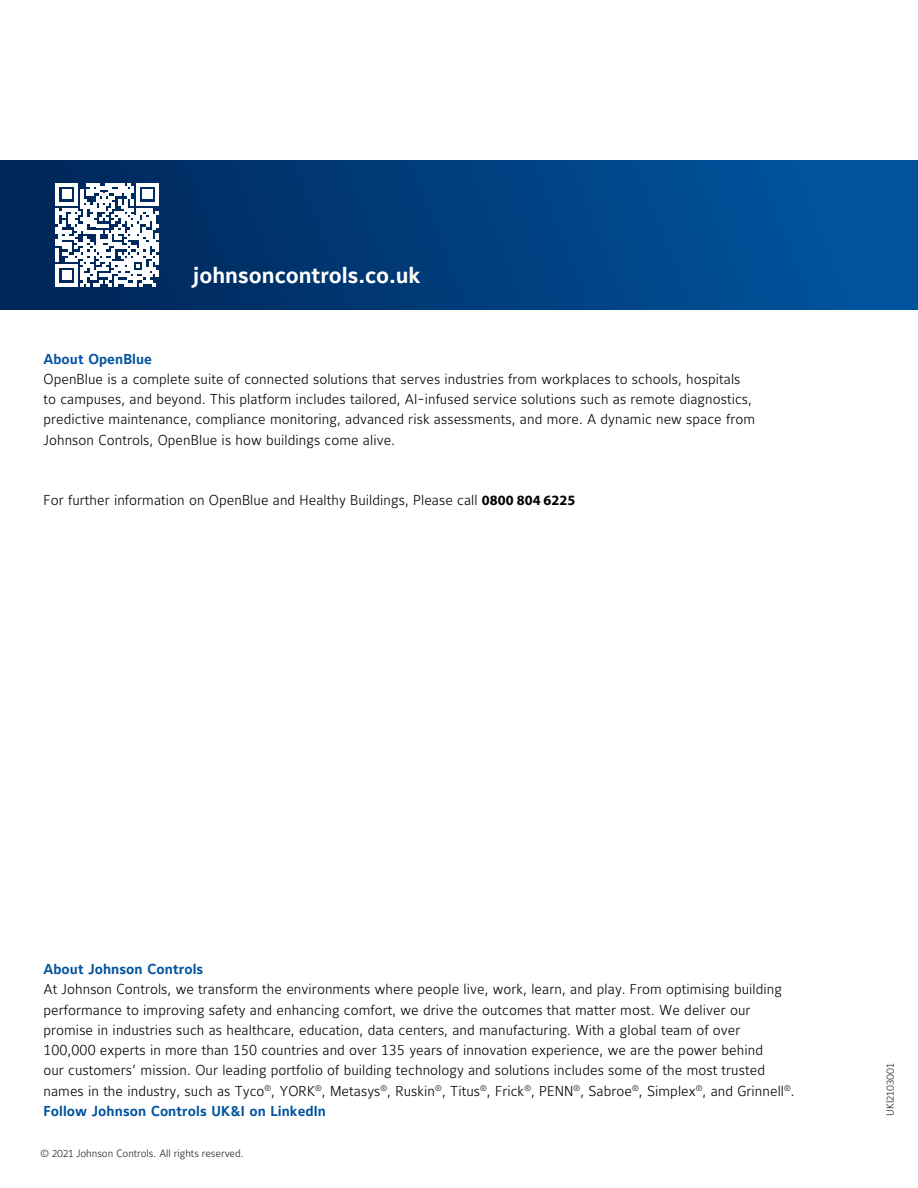
<style>
.page{position:relative;width:918px;height:1188px;background:#fff}
.page>*{position:absolute;margin:0;border:0;box-sizing:border-box;transform-origin:0 0}
.Website_bold_-_white{font:700 22.5px "Maurea Jci Lf ML";color:#fff}
.Text_9_5pts_13_5pt{font:300 14.25px/20.2px "Maurea Jci Tf ML";letter-spacing:.005em;color:#000}
.t1{font:700 14.25px "Maurea Jci Lf ML";letter-spacing:.005em;color:#01539e}
.Production_code_7pt{font:300 10.5px "Maurea Jci Lf ML";color:#231f20}
.s1{font-family:"Maurea Jci Lf ML";font-weight:700;color:#01539e}
.s2{font-family:"Myriad Pro";font-weight:700}
</style>
<div class="page">
<div style="left:0;top:160px;width:918px;height:149px;background:linear-gradient(to right,#042758,#0056a2)"></div>
<svg style="left:56px;top:184px;width:102px;height:102px"></svg>
<p class="Website_bold_-_white" style="left:193px;top:261px;width:229px">johnsoncontrols.co.uk</p>
<p class="Text_9_5pts_13_5pt" style="left:43px;top:348px;width:713px"><span class="s1">About OpenBlue<br></span>OpenBlue is a complete suite of connected solutions that serves industries from workplaces to schools, hospitals to campuses, and beyond. This platform includes tailored, AI-infused service solutions such as remote diagnostics, predictive maintenance, compliance monitoring, advanced risk assessments, and more. A dynamic new space from Johnson Controls, OpenBlue is how buildings come alive.</p>
<p class="Text_9_5pts_13_5pt" style="left:43px;top:490px;width:533px">For further information on OpenBlue and Healthy Buildings, Please call <span class="s2">0800 804 6225</span></p>
<p class="t1" style="left:43px;top:960px;width:161px">About Johnson Controls</p>
<p class="Text_9_5pts_13_5pt" style="left:43px;top:979px;width:753px">At Johnson Controls, we transform the environments where people live, work, learn, and play. From optimising building performance to improving safety and enhancing comfort, we drive the outcomes that matter most. We deliver our promise in industries such as healthcare, education, data centers, and manufacturing. With a global team of over 100,000 experts in more than 150 countries and over 135 years of innovation experience, we are the power behind<br>our customers’ mission. Our leading portfolio of building technology and solutions includes some of the most trusted names in the industry, such as Tyco<sup>®</sup>, YORK<sup>®</sup>, Metasys<sup>®</sup>, Ruskin<sup>®</sup>, Titus<sup>®</sup>, Frick<sup>®</sup>, PENN<sup>®</sup>, Sabroe<sup>®</sup>, Simplex<sup>®</sup>, and Grinnell<sup>®</sup>.</p>
<p class="t1" style="left:43px;top:1102px;width:284px">Follow Johnson Controls UK&amp;I on LinkedIn</p>
<p class="Production_code_7pt" style="left:41px;top:1146px;width:205px">© 2021 Johnson Controls. All rights reserved.</p>
<p class="Production_code_7pt" style="left:884px;top:1116px;width:54px;rotate:-90deg">UKI2103001</p>
</div>
